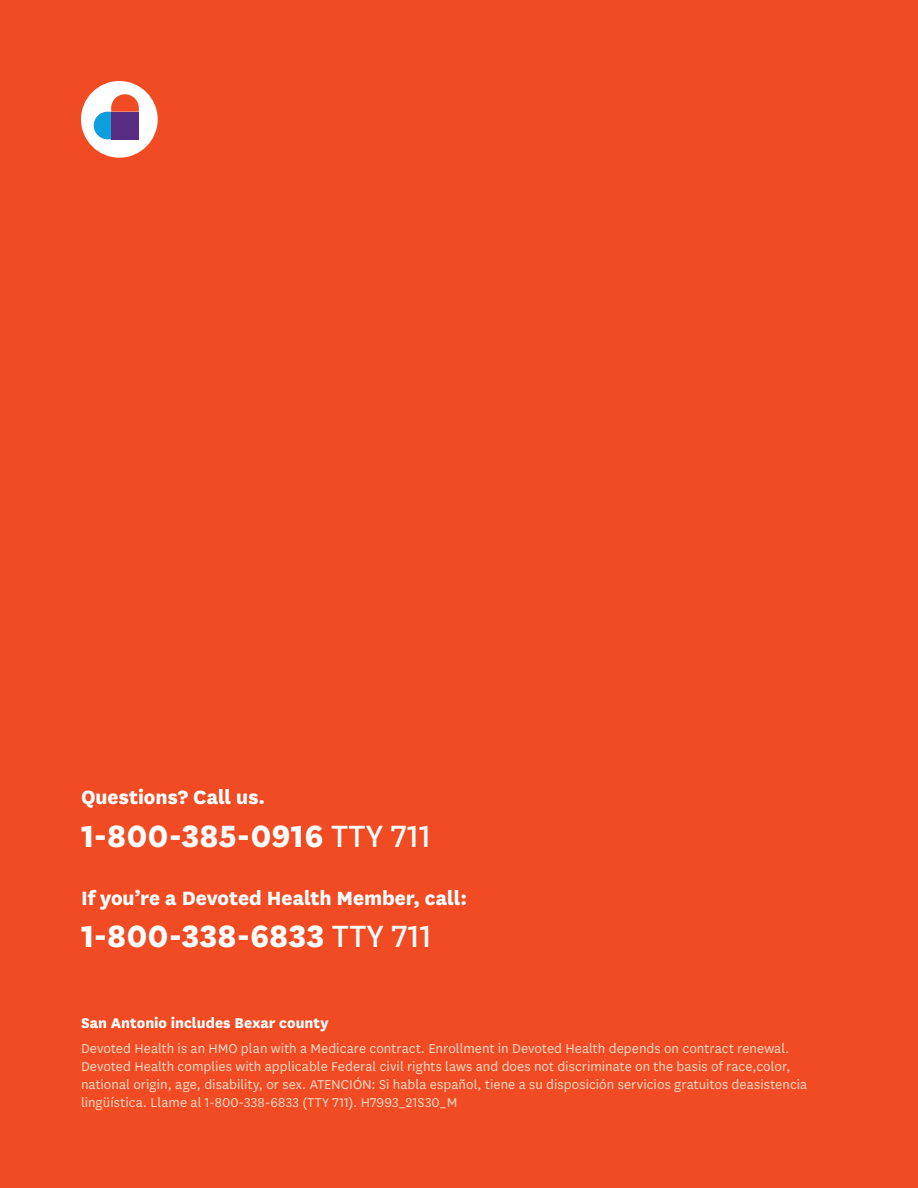
<style>
.page{position:relative;width:918px;height:1188px;background:#f04b23}
.page>*{position:absolute;margin:0;border:0;box-sizing:border-box;transform-origin:0 0}
.t1{font:800 36px "National";color:#fff}
.t2{font:800 22.5px "National";letter-spacing:-.005em;color:#fff}
.t3{font:800 16.5px "National";color:#fff}
.t4{font:15px/18px "National";letter-spacing:.005em;color:#fdd8c4}
.s1{font-weight:400}
</style>
<div class="page">
<div style="left:81px;top:81px;width:77px;height:77px;background:#fff;border-radius:50%"></div>
<svg style="left:94px;top:94px;width:45px;height:45px"></svg>
<div style="left:111px;top:112px;width:28px;height:27px;background:#582c82"></div>
<h2 class="t2" style="left:81px;top:781px;width:186px">Questions? Call us.</h2>
<h2 class="t1" style="left:81px;top:810px;width:352px">1-800-385-0916 <span class="s1">TTY 711</span></h2>
<h2 class="t2" style="left:81px;top:881px;width:387px">If you’re a Devoted Health Member, call:</h2>
<h2 class="t1" style="left:81px;top:910px;width:352px">1-800-338-6833 <span class="s1">TTY 711</span></h2>
<p class="t3" style="left:81px;top:1011px;width:249px">San Antonio includes Bexar county</p>
<p class="t4" style="left:81px;top:1039px;width:728px">Devoted Health is an HMO plan with a Medicare contract. Enrollment in Devoted Health depends on contract renewal.<br>Devoted Health complies with applicable Federal civil rights laws and does not discriminate on the basis of race,color, national origin, age, disability, or sex. ATENCIÓN: Si habla español, tiene a su disposición servicios gratuitos deasistencia lingüística. Llame al 1-800-338-6833 (TTY 711). H7993_21S30_M</p>
</div>
